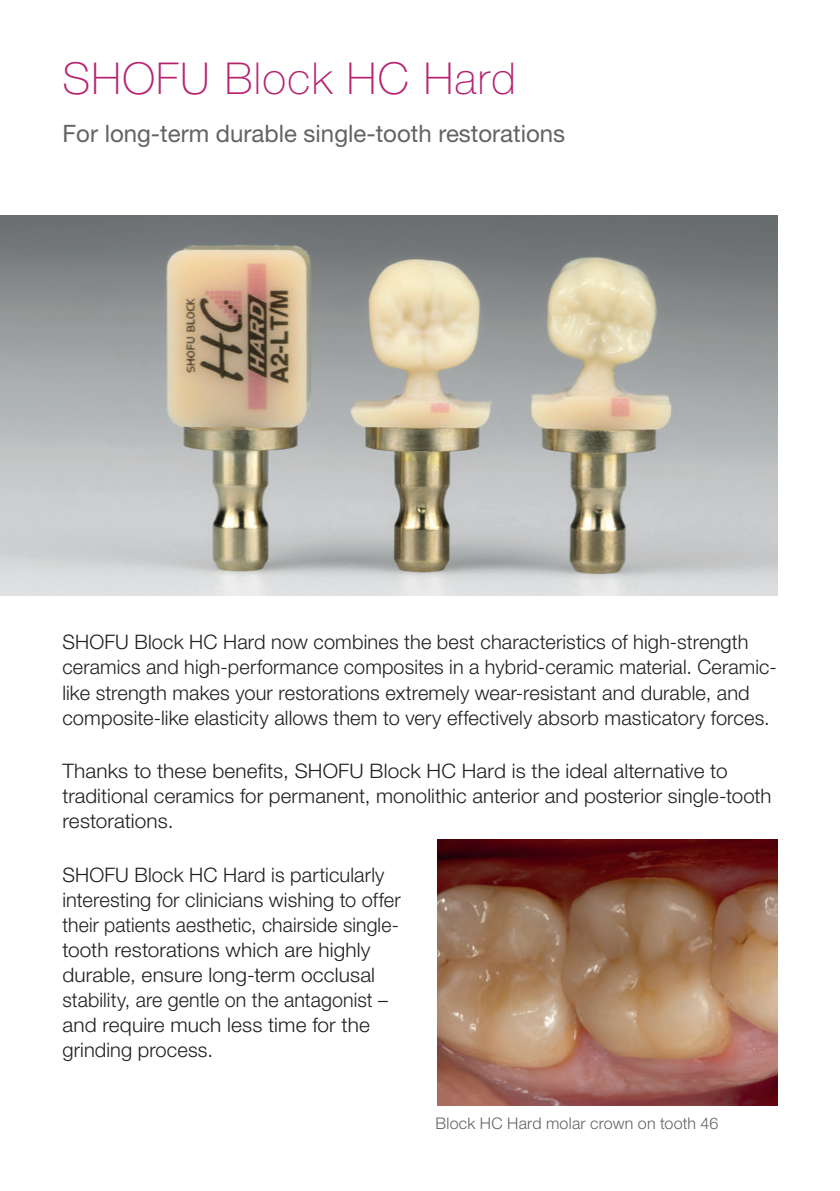
<style>
.page{position:relative;width:840px;height:1191px;background:#fff}
.page>*{position:absolute;margin:0;border:0;box-sizing:border-box;transform-origin:0 0}
.t1{font:100 44px "Helvetica Neue LT Pro";letter-spacing:.03em;color:#b62270}
.t2{font:24px "Helvetica Neue LT Pro";color:#636366}
.t3{font:300 20px/25px "Helvetica Neue LT Pro";letter-spacing:.005em;color:#231f20}
.t4{font:300 20px/25.2px "Helvetica Neue LT Pro";letter-spacing:.005em;color:#231f20;scale:1.04 1}
.t5{font:300 16px "Helvetica Neue LT Pro";letter-spacing:.015em;color:#636366}
</style>
<div class="page">
<img style="left:437px;top:839px;width:340px;height:267px">
<img style="left:0;top:215px;width:777px;height:380px">
<h1 class="t1" style="left:62px;top:52px;width:455px">SHOFU Block HC Hard</h1>
<p class="t2" style="left:62px;top:119px;width:504px">For long-term durable single-tooth restorations</p>
<p class="t3" style="left:62px;top:629px;width:715px">SHOFU Block HC Hard now combines the best characteristics of high-strength ceramics and high-performance composites in a hybrid-ceramic material. Ceramic&shy;like strength makes your restorations extremely wear-resistant and durable, and composite-like elasticity allows them to very effectively absorb masticatory forces.</p>
<p class="t4" style="left:62px;top:757px;width:683px">Thanks to these benefits, SHOFU Block HC Hard is the ideal alternative to traditional ceramics for permanent, monolithic anterior and posterior single-tooth restorations.</p>
<p class="t3" style="left:62px;top:861px;width:340px">SHOFU Block HC Hard is particularly interesting for clinicians wishing to offer their patients aesthetic, chairside single&shy;tooth restorations which are highly durable, ensure long-term occlusal stability, are gentle on the antagonist – and require much less time for the grinding process.</p>
<p class="t5" style="left:435px;top:1113px;width:284px">Block HC Hard molar crown on tooth 46</p>
</div>
